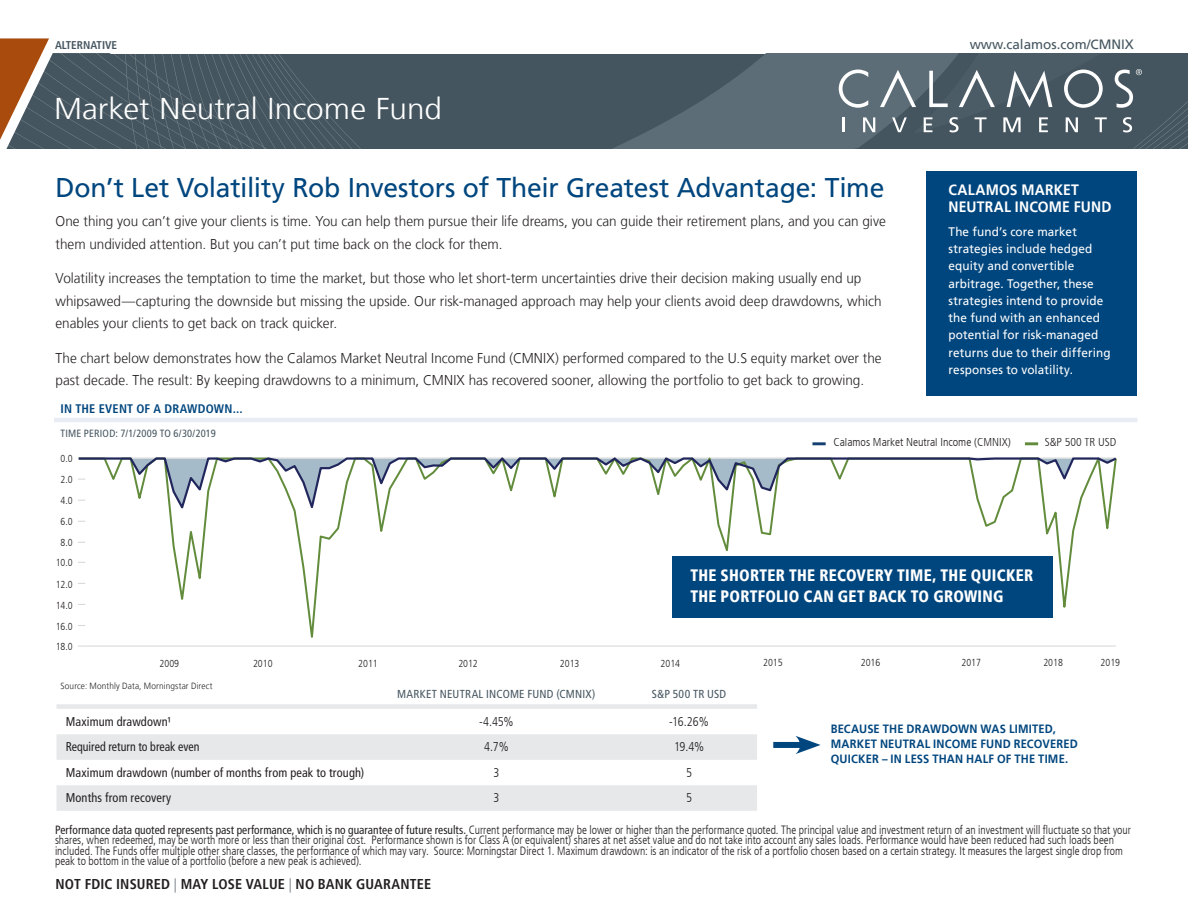
<style>
.page{position:relative;width:1188px;height:918px;background:#fff}
.page>*{position:absolute;margin:0;border:0;box-sizing:border-box;transform-origin:0 0}
.t1{font:300 30px "Frutiger LT";color:#fff;scale:1.05 1}
.t2{font:27px "Frutiger LT";letter-spacing:-.01em;color:#00467e}
.t3{font:900 condensed 16.5px/21px "Frutiger LT";letter-spacing:.015em;color:#fff;scale:.94 1}
.t4{font:700 15px/16.5px "Frutiger LT";letter-spacing:.01em;color:#fff;scale:.93 1}
.t5{font:300 14.25px/22.5px "Frutiger LT";color:#231f20;scale:.95 1}
.t6{font:700 condensed 14.25px "Frutiger LT";letter-spacing:.01em;color:#231f20}
.t7{font:13.5px "Frutiger LT";color:#45555f}
.t8{font:condensed 12.75px "Frutiger LT";letter-spacing:.01em;color:#231f20}
.t9{font:300 condensed 12.75px "Frutiger LT";letter-spacing:-.02em;color:#231f20}
.t10{font:condensed 12.75px "Frutiger LT";letter-spacing:.01em;color:#231f20;scale:.93 1}
.t11{font:12.3px/17.2px "Frutiger LT";letter-spacing:.01em;color:#fff;scale:.95 1}
.t12{font:700 condensed 12.3px "Frutiger LT";letter-spacing:.015em;color:#00467e}
.t13{font:300 condensed 12px/10.5px "Frutiger LT";color:#231f20;scale:.95 1}
.t14{font:700 12px/15px "Frutiger LT";letter-spacing:.015em;color:#00467e;scale:.93 1}
.t15{font:300 condensed 11.7px "Frutiger LT";color:#231f20}
.t16{font:condensed 11.7px "Frutiger LT";letter-spacing:.02em;color:#45555f}
.t17{font:700 condensed 11.25px "Frutiger LT";color:#45555f}
.t18{font:condensed 10.5px "Frutiger LT";letter-spacing:.02em;color:#45555f}
.t19{font:300 condensed 10.2px "Frutiger LT";color:#231f20}
.t20{font:300 9px "Frutiger LT";letter-spacing:.015em;color:#231f20;scale:.92 1}
.s1{font-weight:400}
.s2{color:#959ca1}
</style>
<div class="page">
<div style="left:802px;top:54px;width:37px;height:94px;background:#5c6d77"></div>
<svg style="left:0;top:38px;width:802px;height:111px;background:#667177"></svg>
<svg style="left:839px;top:54px;width:349px;height:94px;background:#5a6972"></svg>
<hr style="left:54px;top:418px;width:1084px;height:4px;background:#e7edf2">
<div style="left:926px;top:171px;width:210px;height:225px;background:#00467e"></div>
<svg style="left:57px;top:704px;width:700px;height:107px;fill:#ebecee"></svg>
<div style="left:773px;top:742px;width:33px;height:6px;background:#00467e"></div>
<svg style="left:795px;top:736px;width:26px;height:18px"></svg>
<hr style="left:812px;top:442px;width:14px;height:3px;background:#133f72">
<svg style="left:1025px;top:442px;width:13px;height:3px"></svg>
<svg style="left:78px;top:515px;width:1038px;height:132px"></svg>
<svg style="left:78px;top:457px;width:1039px;height:58px"></svg>
<div style="left:673px;top:556px;width:380px;height:62px;background:#00467e"></div>
<p class="t17" style="left:55px;top:39px;width:64px">ALTERNATIVE</p>
<h1 class="t1" style="left:54px;top:92px;width:371px">Market Neutral Income Fund</h1>
<h2 class="t2" style="left:56px;top:172px;width:830px">Don’t Let Volatility Rob Investors of Their Greatest Advantage: Time</h2>
<p class="t5" style="left:56px;top:210px;width:875px">One thing you can’t give your clients is time. You can help them pursue their life dreams, you can guide their retirement plans, and you can give them undivided attention. But you can’t put time back on the clock for them.</p>
<p class="t5" style="left:56px;top:267px;width:871px">Volatility increases the temptation to time the market, but those who let short-term uncertainties drive their decision making usually end up whipsawed—capturing the downside but missing the upside. Our risk-managed approach may help your clients avoid deep drawdowns, which enables your clients to get back on track quicker.</p>
<p class="t5" style="left:56px;top:347px;width:871px">The chart below demonstrates how the Calamos Market Neutral Income Fund (CMNIX) performed compared to the U.S equity market over the past decade. The result: By keeping drawdowns to a minimum, CMNIX has recovered sooner, allowing the portfolio to get back to growing.</p>
<p class="t7" style="left:970px;top:36px;width:166px">www.calamos.com/CMNIX</p>
<p class="t4" style="left:949px;top:182px;width:177px">CALAMOS MARKET<br>NEUTRAL INCOME FUND</p>
<p class="t11" style="left:949px;top:223px;width:172px">The fund’s core market strategies include hedged equity and convertible arbitrage. Together, these strategies intend to provide the fund with an enhanced potential for risk-managed returns due to their differing responses to volatility.</p>
<p class="t12" style="left:61px;top:401px;width:184px">IN THE EVENT OF A DRAWDOWN...</p>
<p class="t18" style="left:61px;top:427px;width:157px">TIME PERIOD: 7/1/2009 TO 6/30/2019</p>
<p class="t19" style="left:61px;top:453px;width:14px">0.0</p>
<p class="t19" style="left:61px;top:474px;width:14px">2.0</p>
<p class="t19" style="left:61px;top:495px;width:14px">4.0</p>
<p class="t19" style="left:61px;top:516px;width:14px">6.0</p>
<p class="t19" style="left:61px;top:537px;width:14px">8.0</p>
<p class="t19" style="left:56px;top:557px;width:19px">10.0</p>
<p class="t19" style="left:56px;top:578px;width:19px">12.0</p>
<p class="t19" style="left:56px;top:599px;width:19px">14.0</p>
<p class="t19" style="left:56px;top:620px;width:19px">16.0</p>
<p class="t19" style="left:56px;top:641px;width:19px">18.0</p>
<p class="t15" style="left:833px;top:435px;width:179px">Calamos Market Neutral Income (CMNIX)</p>
<p class="t15" style="left:1045px;top:435px;width:73px">S&amp;P 500 TR USD</p>
<h3 class="t3" style="left:690px;top:564px;width:366px">THE SHORTER THE RECOVERY TIME, THE QUICKER<br>THE PORTFOLIO CAN GET BACK TO GROWING</h3>
<p class="t19" style="left:160px;top:658px;width:21px">2009</p>
<p class="t19" style="left:253px;top:658px;width:21px">2010</p>
<p class="t19" style="left:358px;top:658px;width:21px">2011</p>
<p class="t19" style="left:458px;top:658px;width:21px">2012</p>
<p class="t19" style="left:560px;top:658px;width:21px">2013</p>
<p class="t19" style="left:661px;top:658px;width:21px">2014</p>
<p class="t19" style="left:763px;top:656px;width:21px">2015</p>
<p class="t19" style="left:861px;top:656px;width:21px">2016</p>
<p class="t19" style="left:961px;top:656px;width:21px">2017</p>
<p class="t19" style="left:1043px;top:656px;width:21px">2018</p>
<p class="t19" style="left:1101px;top:656px;width:21px">2019</p>
<p class="t20" style="left:61px;top:681px;width:167px">Source: Monthly Data, Morningstar Direct</p>
<p class="t16" style="left:397px;top:687px;width:200px">MARKET NEUTRAL INCOME FUND (CMNIX)</p>
<p class="t16" style="left:652px;top:687px;width:76px">S&amp;P 500 TR USD</p>
<p class="t8" style="left:66px;top:714px;width:107px">Maximum drawdown¹</p>
<p class="t9" style="left:479px;top:714px;width:36px">-4.45%</p>
<p class="t9" style="left:669px;top:714px;width:41px">-16.26%</p>
<p class="t10" style="left:66px;top:740px;width:145px">Required return to break even</p>
<p class="t9" style="left:484px;top:740px;width:26px">4.7%</p>
<p class="t9" style="left:674px;top:740px;width:32px">19.4%</p>
<p class="t8" style="left:66px;top:765px;width:300px">Maximum drawdown (number of months from peak to trough)</p>
<p class="t9" style="left:493px;top:765px;width:7px">3</p>
<p class="t9" style="left:686px;top:765px;width:7px">5</p>
<p class="t8" style="left:66px;top:791px;width:107px">Months from recovery</p>
<p class="t9" style="left:493px;top:791px;width:7px">3</p>
<p class="t9" style="left:686px;top:791px;width:7px">5</p>
<p class="t14" style="left:831px;top:722px;width:267px">BECAUSE THE DRAWDOWN WAS LIMITED,<br>MARKET NEUTRAL INCOME FUND RECOVERED<br>QUICKER – IN LESS THAN HALF OF THE TIME.</p>
<p class="t13" style="left:55px;top:824px;width:1134px"><span class="s1">Performance data quoted represents past performance, which is no guarantee of future results.</span> Current performance may be lower or higher than the performance quoted. The principal value and investment return of an investment will fluctuate so that your shares, when redeemed, may be worth more or less than their original cost. Performance shown is for Class A (or equivalent) shares at net asset value and do not take into account any sales loads. Performance would have been reduced had such loads been included. The Funds offer multiple other share classes, the performance of which may vary. Source: Morningstar Direct 1. Maximum drawdown: is an indicator of the risk of a portfolio chosen based on a certain strategy. It measures the largest single drop from peak to bottom in the value of a portfolio (before a new peak is achieved).</p>
<p class="t6" style="left:56px;top:875px;width:377px">NOT FDIC INSURED <span class="s2">|</span> MAY LOSE VALUE <span class="s2">|</span> NO BANK GUARANTEE</p>
</div>
